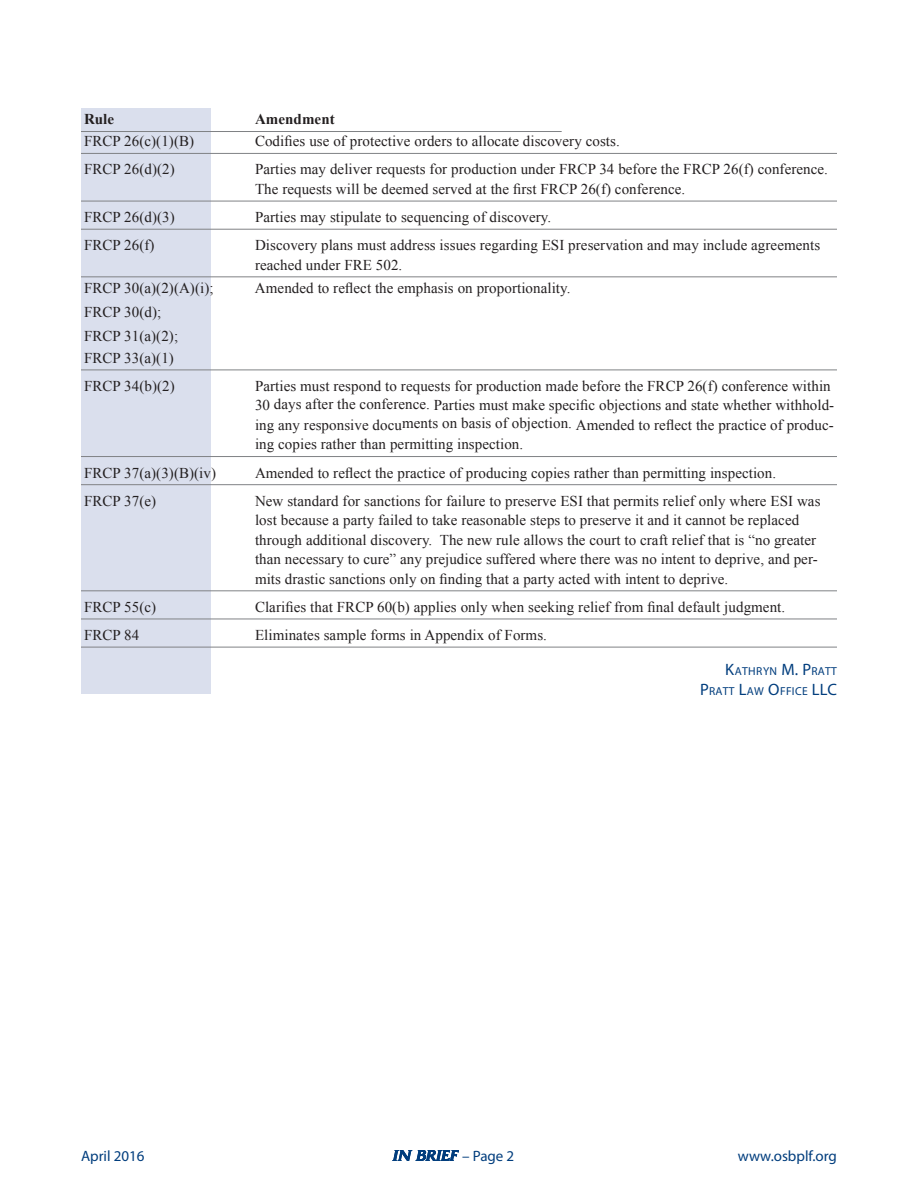
<style>
.page{position:relative;width:918px;height:1188px;background:#fff}
.page>*{position:absolute;margin:0;border:0;box-sizing:border-box;transform-origin:0 0}
.Body_TABLE{font:15px/19.5px "Times New Roman";letter-spacing:.005em;color:#231f20}
.Body_Text{font:15px "Times New Roman";letter-spacing:.005em;color:#231f20}
.t1{font:15px "Myriad Pro";color:#013d7d}
.Body_TABLE-2{font:700 15px "Times New Roman";letter-spacing:.005em;color:#231f20}
.NAME_right{font:11.55px/20.2px "Myriad Pro";letter-spacing:.03em;color:#013d7d;text-align:right}
.s1{font-size:16.5px}
</style>
<div class="page">
<svg style="left:393px;top:1150px;width:66px;height:11px"></svg>
<div style="left:81px;top:108px;width:129px;height:585px;background:#dadfed"></div>
<hr style="left:81px;top:153px;width:756px;height:1px;background:#808285">
<hr style="left:81px;top:201px;width:756px;height:1px;background:#808285">
<hr style="left:81px;top:229px;width:756px;height:1px;background:#808285">
<hr style="left:81px;top:276px;width:756px;height:1px;background:#808285">
<hr style="left:81px;top:370px;width:756px;height:1px;background:#808285">
<hr style="left:81px;top:456px;width:756px;height:1px;background:#808285">
<hr style="left:81px;top:484px;width:756px;height:1px;background:#808285">
<hr style="left:81px;top:590px;width:756px;height:1px;background:#808285">
<hr style="left:81px;top:619px;width:756px;height:1px;background:#808285">
<hr style="left:81px;top:647px;width:756px;height:1px;background:#808285">
<hr style="left:81px;top:131px;width:481px;height:1px;background:#808285">
<p class="Body_TABLE-2" style="left:84px;top:109px;width:32px">Rule</p>
<p class="Body_TABLE-2" style="left:255px;top:109px;width:81px">Amendment</p>
<p class="Body_TABLE" style="left:84px;top:131px;width:112px">FRCP 26(c)(1)(B)</p>
<p class="Body_TABLE" style="left:255px;top:131px;width:366px">Codifies use of protective orders to allocate discovery costs.</p>
<p class="Body_TABLE" style="left:84px;top:159px;width:92px">FRCP 26(d)(2)</p>
<p class="Body_TABLE" style="left:255px;top:159px;width:575px">Parties may deliver requests for production under FRCP 34 before the FRCP 26(f) conference.<br>The requests will be deemed served at the first FRCP 26(f) conference.</p>
<p class="Body_TABLE" style="left:84px;top:207px;width:92px">FRCP 26(d)(3)</p>
<p class="Body_TABLE" style="left:255px;top:207px;width:298px">Parties may stipulate to sequencing of discovery.</p>
<p class="Body_TABLE" style="left:84px;top:235px;width:72px">FRCP 26(f)</p>
<p class="Body_TABLE" style="left:255px;top:235px;width:567px">Discovery plans must address issues regarding ESI preservation and may include agreements reached under FRE 502.</p>
<p class="Body_Text" style="left:84px;top:278px;width:131px">FRCP 30(a)(2)(A)(i);</p>
<p class="Body_Text" style="left:255px;top:278px;width:317px">Amended to reflect the emphasis on proportionality.</p>
<p class="Body_Text" style="left:84px;top:302px;width:79px">FRCP 30(d);</p>
<p class="Body_Text" style="left:84px;top:326px;width:96px">FRCP 31(a)(2);</p>
<p class="Body_TABLE" style="left:84px;top:348px;width:91px">FRCP 33(a)(1)</p>
<p class="Body_TABLE" style="left:84px;top:376px;width:92px">FRCP 34(b)(2)</p>
<p class="Body_TABLE" style="left:255px;top:376px;width:581px">Parties must respond to requests for production made before the FRCP 26(f) conference within 30 days after the conference. Parties must make specific objections and state whether withhold&shy;ing any responsive documents on basis of objection. Amended to reflect the practice of produc&shy;ing copies rather than permitting inspection.</p>
<p class="Body_TABLE" style="left:84px;top:463px;width:134px">FRCP 37(a)(3)(B)(iv)</p>
<p class="Body_TABLE" style="left:255px;top:463px;width:523px">Amended to reflect the practice of producing copies rather than permitting inspection.</p>
<p class="Body_TABLE" style="left:84px;top:491px;width:74px">FRCP 37(e)</p>
<p class="Body_TABLE" style="left:255px;top:491px;width:567px">New standard for sanctions for failure to preserve ESI that permits relief only where ESI was lost because a party failed to take reasonable steps to preserve it and it cannot be replaced through additional discovery. The new rule allows the court to craft relief that is “no greater than necessary to cure” any prejudice suffered where there was no intent to deprive, and per&shy;mits drastic sanctions only on finding that a party acted with intent to deprive.</p>
<p class="Body_TABLE" style="left:84px;top:597px;width:74px">FRCP 55(c)</p>
<p class="Body_TABLE" style="left:255px;top:597px;width:532px">Clarifies that FRCP 60(b) applies only when seeking relief from final default judgment.</p>
<p class="Body_TABLE" style="left:84px;top:625px;width:57px">FRCP 84</p>
<p class="Body_TABLE" style="left:255px;top:625px;width:294px">Eliminates sample forms in Appendix of Forms.</p>
<p class="NAME_right" style="left:700px;top:661px;width:138px"><span class="s1">K</span>ATHRYN <span class="s1">M. P</span>RATT<br><span class="s1">P</span>RATT <span class="s1">L</span>AW <span class="s1">O</span>FFICE <span class="s1">LLC</span></p>
<p class="t1" style="left:81px;top:1146px;width:65px">April 2016</p>
<p class="t1" style="left:462px;top:1146px;width:54px">– Page 2</p>
<p class="t1" style="left:738px;top:1146px;width:101px">www.osbplf.org</p>
</div>
